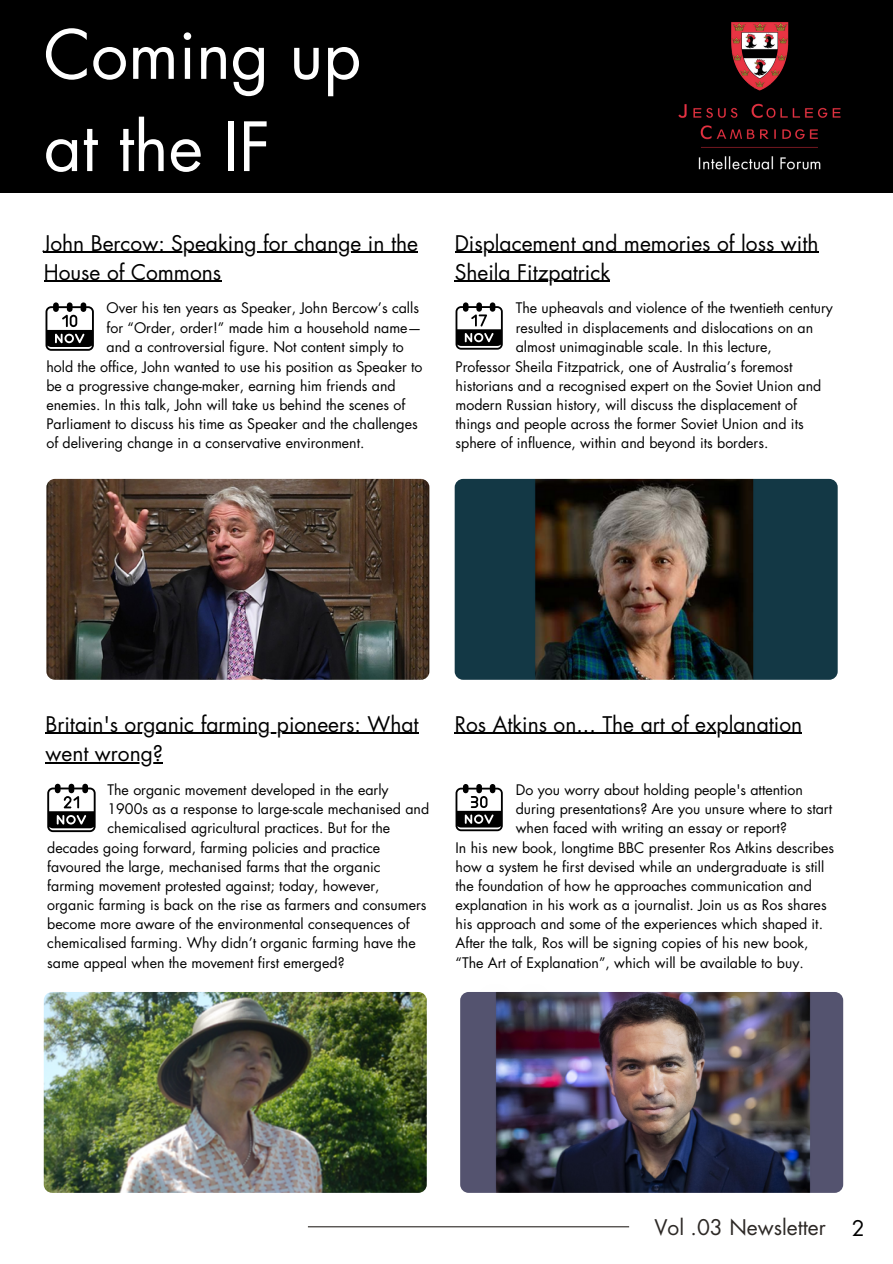
<style>
.page{position:relative;width:893px;height:1264px;background:#fff}
.page>*{position:absolute;margin:0;border:0;box-sizing:border-box;transform-origin:0 0}
.t1{font:66px "Futura Std";color:#fff}
.t2{font:21px/29.2px "Futura Std";color:#000}
.t3{font:21px "Futura Std";color:#2d2926}
.t4{font:14.1px/19px "Futura Std";color:#000}
</style>
<div class="page">
<div style="left:0;top:0;width:892px;height:193px;background:#000"></div>
<hr style="left:308px;top:1226px;width:321px;height:1px;background:#2d2926">
<img style="left:678px;top:22px;width:163px;height:148px">
<img style="left:46px;top:479px;width:383px;height:200px;border-radius:8px">
<img style="left:454px;top:479px;width:383px;height:200px;border-radius:8px">
<img style="left:44px;top:991px;width:383px;height:201px;border-radius:8px">
<img style="left:460px;top:991px;width:383px;height:201px;border-radius:8px">
<svg style="left:45px;top:302px;width:49px;height:49px"></svg>
<svg style="left:47px;top:783px;width:49px;height:49px"></svg>
<svg style="left:455px;top:302px;width:47px;height:47px"></svg>
<svg style="left:455px;top:784px;width:47px;height:47px"></svg>
<hr style="left:454px;top:252px;width:364px;height:1px;background:#000">
<hr style="left:454px;top:281px;width:156px;height:1px;background:#000">
<hr style="left:44px;top:252px;width:374px;height:1px;background:#000">
<hr style="left:44px;top:281px;width:177px;height:1px;background:#000">
<hr style="left:45px;top:732px;width:373px;height:2px;background:#000">
<hr style="left:45px;top:762px;width:118px;height:1px;background:#000">
<hr style="left:454px;top:732px;width:348px;height:2px;background:#000">
<p class="t1" style="left:44px;top:24px;width:319px">Coming up</p>
<p class="t1" style="left:44px;top:117px;width:228px">at the IF</p>
<p class="t2" style="left:44px;top:229px;width:376px">John Bercow: Speaking for change in the<br>House of Commons</p>
<p class="t4" style="left:107px;top:299px;width:317px">Over his ten years as Speaker, John Bercow’s calls for “Order, order!” made him a household name— and a controversial figure. Not content simply to</p>
<p class="t4" style="left:46px;top:357px;width:377px">hold the office, John wanted to use his position as Speaker to be a progressive change-maker, earning him friends and enemies. In this talk, John will take us behind the scenes of Parliament to discuss his time as Speaker and the challenges of delivering change in a conservative environment.</p>
<p class="t2" style="left:454px;top:229px;width:365px">Displacement and memories of loss with<br>Sheila Fitzpatrick</p>
<p class="t4" style="left:515px;top:299px;width:318px">The upheavals and violence of the twentieth century resulted in displacements and dislocations on an almost unimaginable scale. In this lecture,</p>
<p class="t4" style="left:455px;top:357px;width:367px">Professor Sheila Fitzpatrick, one of Australia’s foremost historians and a recognised expert on the Soviet Union and modern Russian history, will discuss the displacement of things and people across the former Soviet Union and its sphere of influence, within and beyond its borders.</p>
<p class="t2" style="left:45px;top:710px;width:374px">Britain's organic farming pioneers: What went wrong?</p>
<p class="t2" style="left:454px;top:710px;width:349px">Ros Atkins on... The art of explanation</p>
<p class="t4" style="left:107px;top:780px;width:323px">The organic movement developed in the early<br>1900s as a response to large-scale mechanised and chemicalised agricultural practices. But for the</p>
<p class="t4" style="left:47px;top:838px;width:380px">decades going forward, farming policies and practice favoured the large, mechanised farms that the organic farming movement protested against; today, however, organic farming is back on the rise as farmers and consumers become more aware of the environmental consequences of chemicalised farming. Why didn’t organic farming have the same appeal when the movement first emerged?</p>
<p class="t4" style="left:515px;top:780px;width:318px">Do you worry about holding people's attention during presentations? Are you unsure where to start when faced with writing an essay or report?</p>
<p class="t4" style="left:455px;top:838px;width:380px">In his new book, longtime BBC presenter Ros Atkins describes how a system he first devised while an undergraduate is still the foundation of how he approaches communication and explanation in his work as a journalist. Join us as Ros shares his approach and some of the experiences which shaped it.<br>After the talk, Ros will be signing copies of his new book, “The Art of Explanation”, which will be available to buy.</p>
<p class="t3" style="left:654px;top:1217px;width:173px">Vol .03 Newsletter</p>
<p class="t2" style="left:851px;top:1214px;width:14px">2</p>
</div>
